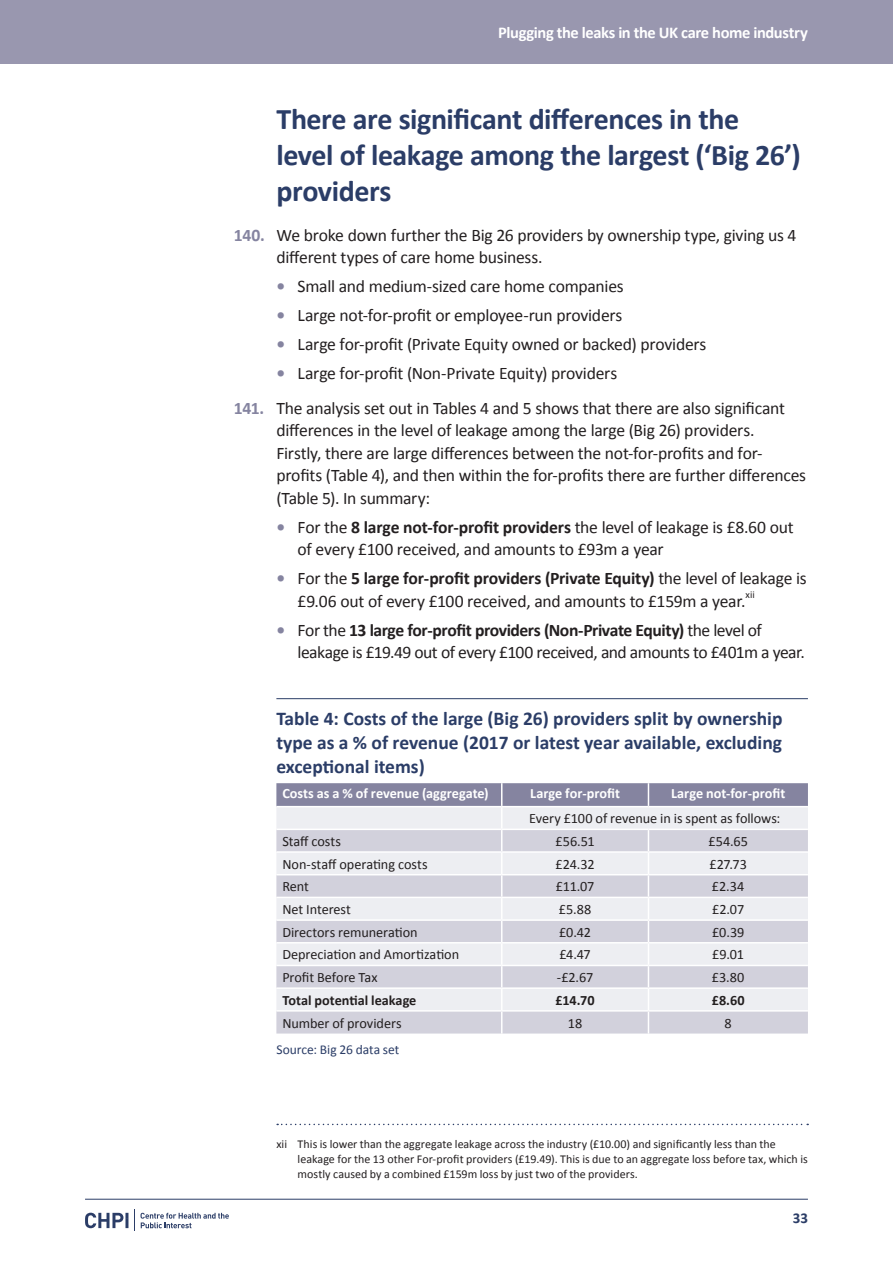
<style>
.page{position:relative;width:893px;height:1263px;background:#fff}
.page>*{position:absolute;margin:0;border:0;box-sizing:border-box;transform-origin:0 0}
.t1{font:700 30px/36px "Calibri";letter-spacing:-.015em;color:#2b3d67}
.t2{font:700 19.5px/24px "Calibri";color:#2b3d67;text-align:justify}
.t3{font:17.7px/22.5px "Calibri";letter-spacing:-.015em;color:#231f20}
.t4{font:700 16.5px "Calibri";letter-spacing:-.025em;color:#fff}
.t5{font:700 15px "Calibri";color:#2b3d67}
.t6{font:14.25px "Calibri";letter-spacing:-.005em;color:#231f20}
.t7{font:700 14.25px "Calibri";color:#fff}
.t8{font:700 14.25px "Calibri";letter-spacing:-.005em;color:#231f20}
.t9{font:13.5px "Calibri";color:#2b3d67}
.t10{font:12px/15px "Calibri";color:#231f20}
.t11{font:10.35px "Calibri";color:#231f20}
.s1{font-weight:700;color:#8584a0}
.s2{font-weight:700}
</style>
<div class="page">
<div style="left:0;top:0;width:893px;height:64px;background:#9997af"></div>
<hr style="left:85px;top:1199px;width:723px;height:1px;background:#2b3d67">
<svg style="left:141px;top:1213px;width:88px;height:15px"></svg>
<svg style="left:134px;top:1210px;width:1px;height:21px"></svg>
<svg style="left:85px;top:1213px;width:43px;height:15px"></svg>
<hr style="left:276px;top:698px;width:532px;height:1px;background:#2b3d67">
<svg style="left:276px;top:783px;width:532px;height:250px;background:#d9d9e2"></svg>
<svg style="left:277px;top:1124px;width:531px;height:1px"></svg>
<p class="t4" style="left:498px;top:22px;width:311px">Plugging the leaks in the UK care home industry</p>
<h1 class="t1" style="left:276px;top:101px;width:526px">There are significant differences in the level of leakage among the largest (‘Big 26’) providers</h1>
<p class="t3" style="left:276px;top:223px;width:522px;text-indent:-43px"><span class="s1">140.</span> We broke down further the Big 26 providers by ownership type, giving us 4 different types of care home business.</p>
<p class="t3" style="left:276px;top:275px;width:349px"><span class="s1">•</span> Small and medium-sized care home companies</p>
<p class="t3" style="left:276px;top:304px;width:348px"><span class="s1">•</span> Large not-for-profit or employee-run providers</p>
<p class="t3" style="left:276px;top:333px;width:432px"><span class="s1">•</span> Large for-profit (Private Equity owned or backed) providers</p>
<p class="t3" style="left:234px;top:355px;width:553px;line-height:35.2px;text-indent:43px"><span class="s1">•</span> Large for-profit (Non-Private Equity) providers<br><span class="s1">141.</span> The analysis set out in Tables 4 and 5 shows that there are also significant</p>
<p class="t3" style="left:276px;top:419px;width:531px">differences in the level of leakage among the large (Big 26) providers.<br>Firstly, there are large differences between the not-for-profits and for&shy;profits (Table 4), and then within the for-profits there are further differences (Table 5). In summary:</p>
<p class="t3" style="left:298px;top:516px;width:498px;text-indent:-21px"><span class="s1">•</span> For the <span class="s2">8 large not-for-profit providers</span> the level of leakage is £8.60 out of every £100 received, and amounts to £93m a year</p>
<p class="t3" style="left:298px;top:567px;width:511px;text-indent:-21px"><span class="s1">•</span> For the <span class="s2">5 large for-profit providers (Private Equity)</span> the level of leakage is £9.06 out of every £100 received, and amounts to £159m a year.</p>
<p class="t11" style="left:745px;top:588px;width:11px">xii</p>
<p class="t3" style="left:298px;top:618px;width:509px;text-indent:-21px"><span class="s1">•</span> For the <span class="s2">13 large for-profit providers (Non-Private Equity)</span> the level of leakage is £19.49 out of every £100 received, and amounts to £401m a year.</p>
<p class="t2" style="left:276px;top:706px;width:508px">Table 4: Costs of the large (Big 26) providers split by ownership type as a % of revenue (2017 or latest year available, excluding exceptional items)</p>
<p class="t7" style="left:282px;top:784px;width:208px">Costs as a % of revenue (aggregate)</p>
<p class="t7" style="left:530px;top:784px;width:91px">Large for-profit</p>
<p class="t7" style="left:671px;top:784px;width:116px">Large not-for-profit</p>
<p class="t6" style="left:529px;top:810px;width:253px">Every £100 of revenue in is spent as follows:</p>
<p class="t6" style="left:282px;top:832px;width:60px">Staff costs</p>
<p class="t6" style="left:556px;top:832px;width:41px">£56.51</p>
<p class="t6" style="left:708px;top:832px;width:41px">£54.65</p>
<p class="t6" style="left:282px;top:855px;width:147px">Non-staff operating costs</p>
<p class="t6" style="left:556px;top:855px;width:40px">£24.32</p>
<p class="t6" style="left:709px;top:855px;width:39px">£27.73</p>
<p class="t6" style="left:282px;top:878px;width:28px">Rent</p>
<p class="t6" style="left:556px;top:878px;width:40px">£11.07</p>
<p class="t6" style="left:712px;top:878px;width:34px">£2.34</p>
<p class="t6" style="left:282px;top:900px;width:70px">Net Interest</p>
<p class="t6" style="left:559px;top:900px;width:34px">£5.88</p>
<p class="t6" style="left:712px;top:900px;width:34px">£2.07</p>
<p class="t6" style="left:282px;top:923px;width:137px">Directors remuneration</p>
<p class="t6" style="left:559px;top:923px;width:33px">£0.42</p>
<p class="t6" style="left:712px;top:923px;width:34px">£0.39</p>
<p class="t6" style="left:282px;top:946px;width:178px">Depreciation and Amortization</p>
<p class="t6" style="left:559px;top:946px;width:33px">£4.47</p>
<p class="t6" style="left:712px;top:946px;width:33px">£9.01</p>
<p class="t6" style="left:282px;top:968px;width:97px">Profit Before Tax</p>
<p class="t6" style="left:557px;top:968px;width:38px">-£2.67</p>
<p class="t6" style="left:712px;top:968px;width:34px">£3.80</p>
<p class="t8" style="left:282px;top:991px;width:136px">Total potential leakage</p>
<p class="t8" style="left:556px;top:991px;width:40px">£14.70</p>
<p class="t8" style="left:712px;top:991px;width:34px">£8.60</p>
<p class="t6" style="left:282px;top:1014px;width:121px">Number of providers</p>
<p class="t6" style="left:568px;top:1014px;width:16px">18</p>
<p class="t6" style="left:725px;top:1014px;width:9px">8</p>
<p class="t9" style="left:276px;top:1041px;width:125px">Source: Big 26 data set</p>
<p class="t10" style="left:298px;top:1136px;width:512px;text-indent:-21px">xii This is lower than the aggregate leakage across the industry (£10.00) and significantly less than the leakage for the 13 other For-profit providers (£19.49). This is due to an aggregate loss before tax, which is mostly caused by a combined £159m loss by just two of the providers.</p>
<p class="t5" style="left:793px;top:1208px;width:17px">33</p>
</div>
